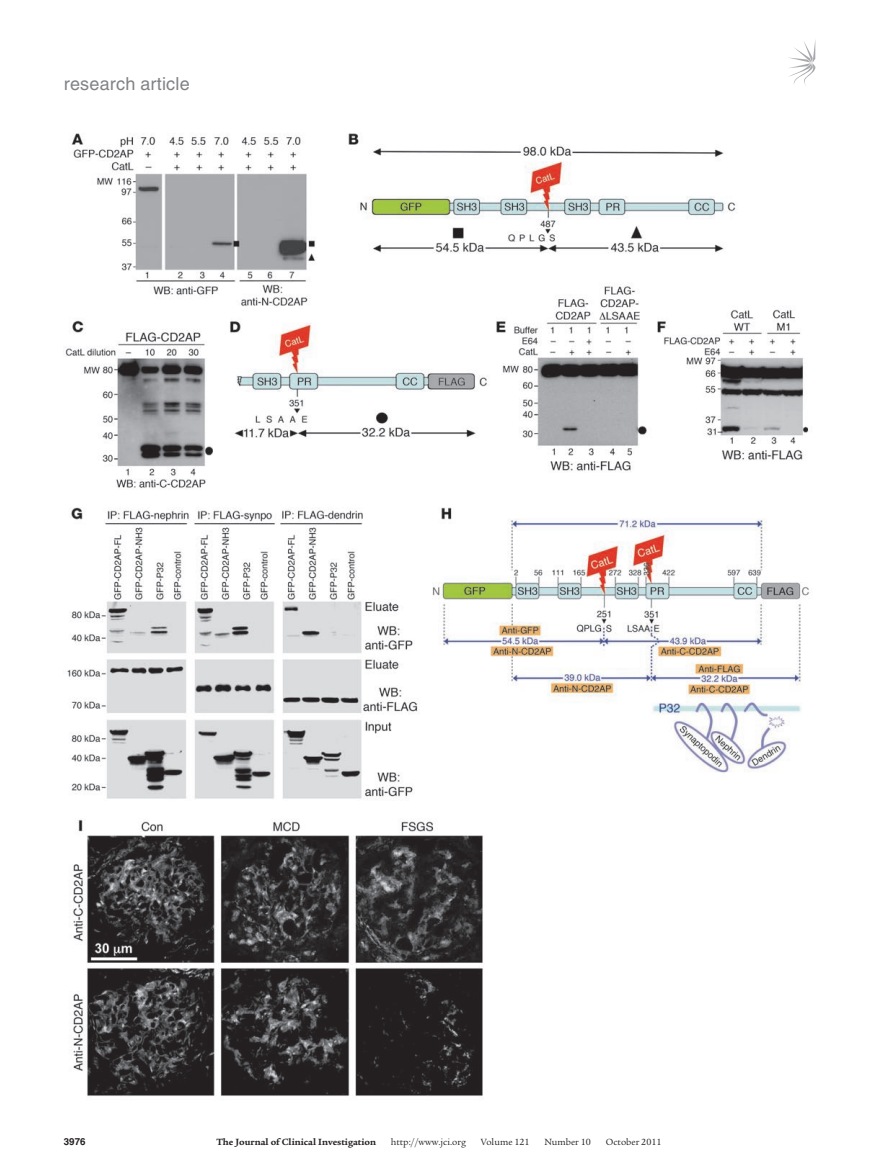
<style>
.page{position:relative;width:878px;height:1175px;background:#fff}
.page>*{position:absolute;margin:0;border:0;box-sizing:border-box;transform-origin:0 0}
.t1{font:18px "Helvetica LT Std";letter-spacing:.01em;color:#808285}
.t2{font:9.75px "Legacy Serif Std";color:#231f20}
.t3{font:700 9.75px "Legacy Serif Std";color:#231f20}
.t4{font:700 9.75px "Helvetica LT Std";color:#231f20}
</style>
<div class="page">
<svg style="left:789px;top:42px;width:26px;height:43px"></svg>
<img style="left:65px;top:133px;width:745px;height:963px">
<h1 class="t1" style="left:64px;top:73px;width:127px">research article</h1>
<p class="t4" style="left:64px;top:1135px;width:23px">3976</p>
<p class="t3" style="left:216px;top:1135px;width:161px">The Journal of Clinical Investigation</p>
<p class="t2" style="left:391px;top:1136px;width:77px">http://www.jci.org</p>
<p class="t2" style="left:480px;top:1136px;width:50px">Volume 121</p>
<p class="t2" style="left:544px;top:1136px;width:48px">Number 10</p>
<p class="t2" style="left:605px;top:1136px;width:57px">October 2011</p>
</div>
